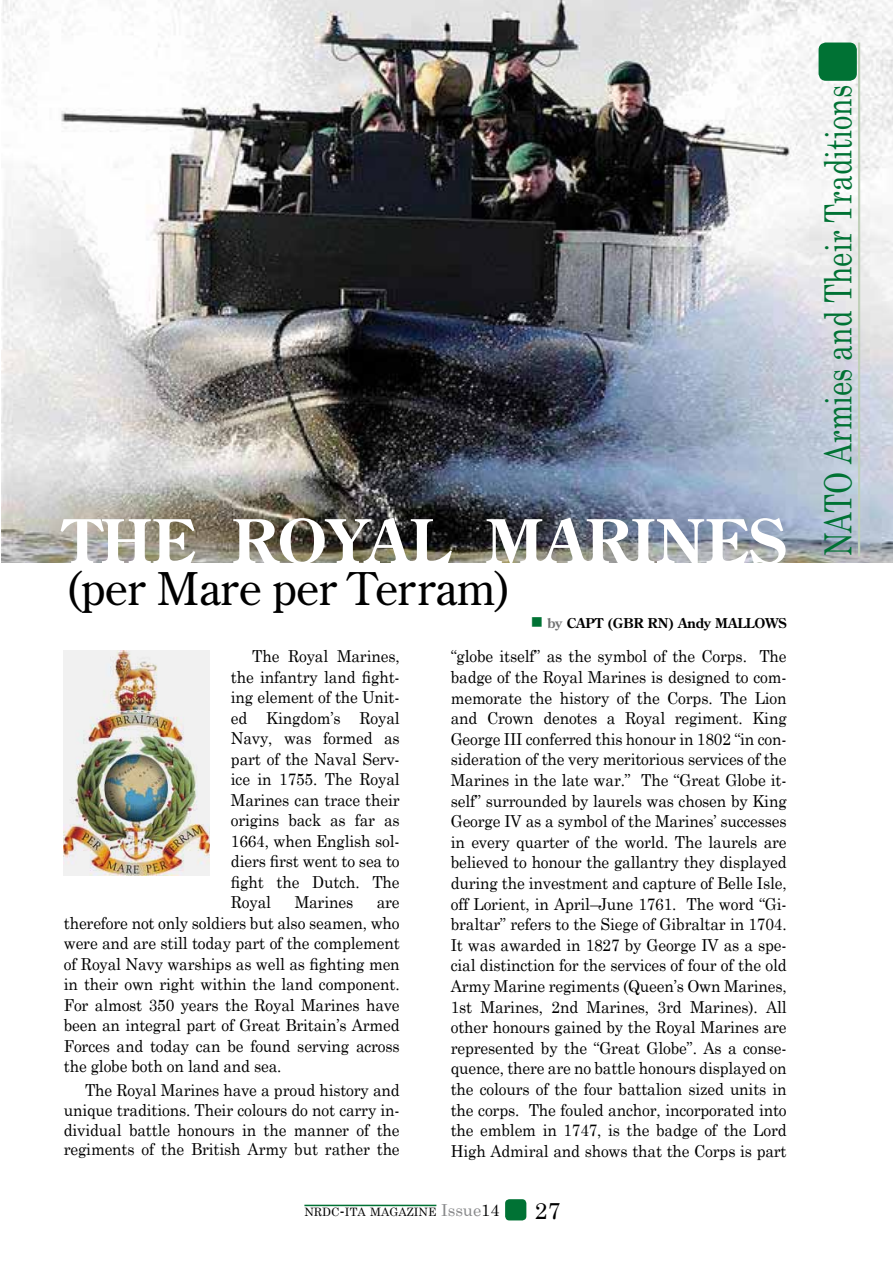
<style>
.page{position:relative;width:893px;height:1263px;background:#fff}
.page>*{position:absolute;margin:0;border:0;box-sizing:border-box;transform-origin:0 0}
.t1{font:700 60px "Century Old Style Std";color:#fff}
.t2{font:45px "Century Old Style Std";color:#000}
.t3{font:37.5px "Century Schoolbook";color:#007234;scale:.76 1}
.t4{font:23.1px "Century Schoolbook";color:#000}
.t5{font:16.5px/20.5px "Century Schoolbook";letter-spacing:-.01em;color:#000;text-align:justify;scale:.94 1}
.t6{font:700 13.5px "Century Old Style Std";color:#000}
.t7{font:11.55px "Century Schoolbook";color:#000}
.s1{color:#007234}
.s2{color:#707172}
.s3{font-size:16.5px}
.s4{font-size:16.5px;color:#87888a}
</style>
<div class="page">
<img style="left:64px;top:650px;width:146px;height:225px">
<img style="left:1px;top:0;width:892px;height:562px">
<div style="left:505px;top:1199px;width:21px;height:21px;background:#007234;border-radius:4px"></div>
<hr style="left:304px;top:1205px;width:132px;height:1px;background:#007234">
<div style="left:819px;top:43px;width:38px;height:38px;background:#007234;border-radius:7px"></div>
<hr style="left:858px;top:43px;width:2px;height:513px;background:#c1d0ba">
<h1 class="t1" style="left:64px;top:502px;width:724px">THE ROYAL MARINES</h1>
<h2 class="t2" style="left:64px;top:560px;width:450px">(per Mare per Terram)</h2>
<p class="t6" style="left:531px;top:614px;width:247px"><span class="s1">■</span> <span class="s2">BY</span> CAPT (GBR RN) ANDY MALLOWS</p>
<p class="t5" style="left:231px;top:646px;width:181px;text-indent:21px">The Royal Marines, the infantry land fight&shy;ing element of the Unit&shy;ed Kingdom’s Royal Navy, was formed as part of the Naval Serv&shy;ice in 1755. The Royal Marines can trace their origins back as far as 1664, when English sol&shy;diers first went to sea to fight the Dutch. The Royal</p>
<p class="t5" style="left:295px;top:891px;width:64px">Marines</p>
<p class="t5" style="left:64px;top:891px;width:359px;text-indent:313px">are therefore not only soldiers but also seamen, who were and are still today part of the complement of Royal Navy warships as well as fighting men in their own right within the land component.<br>For almost 350 years the Royal Marines have been an integral part of Great Britain’s Armed Forces and today can be found serving across the globe both on land and sea.</p>
<p class="t5" style="left:64px;top:1080px;width:359px;line-height:19.8px;text-indent:21px">The Royal Marines have a proud history and unique traditions. Their colours do not carry in&shy;dividual battle honours in the manner of the regiments of the British Army but rather the</p>
<p class="t5" style="left:451px;top:646px;width:359px">“globe itself” as the symbol of the Corps. The badge of the Royal Marines is designed to com&shy;memorate the history of the Corps. The Lion and Crown denotes a Royal regiment. King George III conferred this honour in 1802 “in con&shy;sideration of the very meritorious services of the Marines in the late war.” The “Great Globe it&shy;self” surrounded by laurels was chosen by King George IV as a symbol of the Marines’ successes in every quarter of the world. The laurels are believed to honour the gallantry they displayed during the investment and capture of Belle Isle, off Lorient, in April–June 1761. The word “Gi&shy;braltar” refers to the Siege of Gibraltar in 1704.<br>It was awarded in 1827 by George IV as a spe&shy;cial distinction for the services of four of the old Army Marine regiments (Queen’s Own Marines, 1st Marines, 2nd Marines, 3rd Marines). All other honours gained by the Royal Marines are represented by the “Great Globe”. As a conse&shy;quence, there are no battle honours displayed on the colours of the four battalion sized units in the corps. The fouled anchor, incorporated into the emblem in 1747, is the badge of the Lord High Admiral and shows that the Corps is part</p>
<p class="t7" style="left:304px;top:1204px;width:197px">NRDC<span class="s3">-</span>ITA MAGAZINE <span class="s4">Issue</span><span class="s3">14</span></p>
<h3 class="t4" style="left:535px;top:1196px;width:27px">27</h3>
<h3 class="t3" style="left:815px;top:556px;width:622px;rotate:-90deg">NATO Armies and Their Traditions</h3>
</div>
